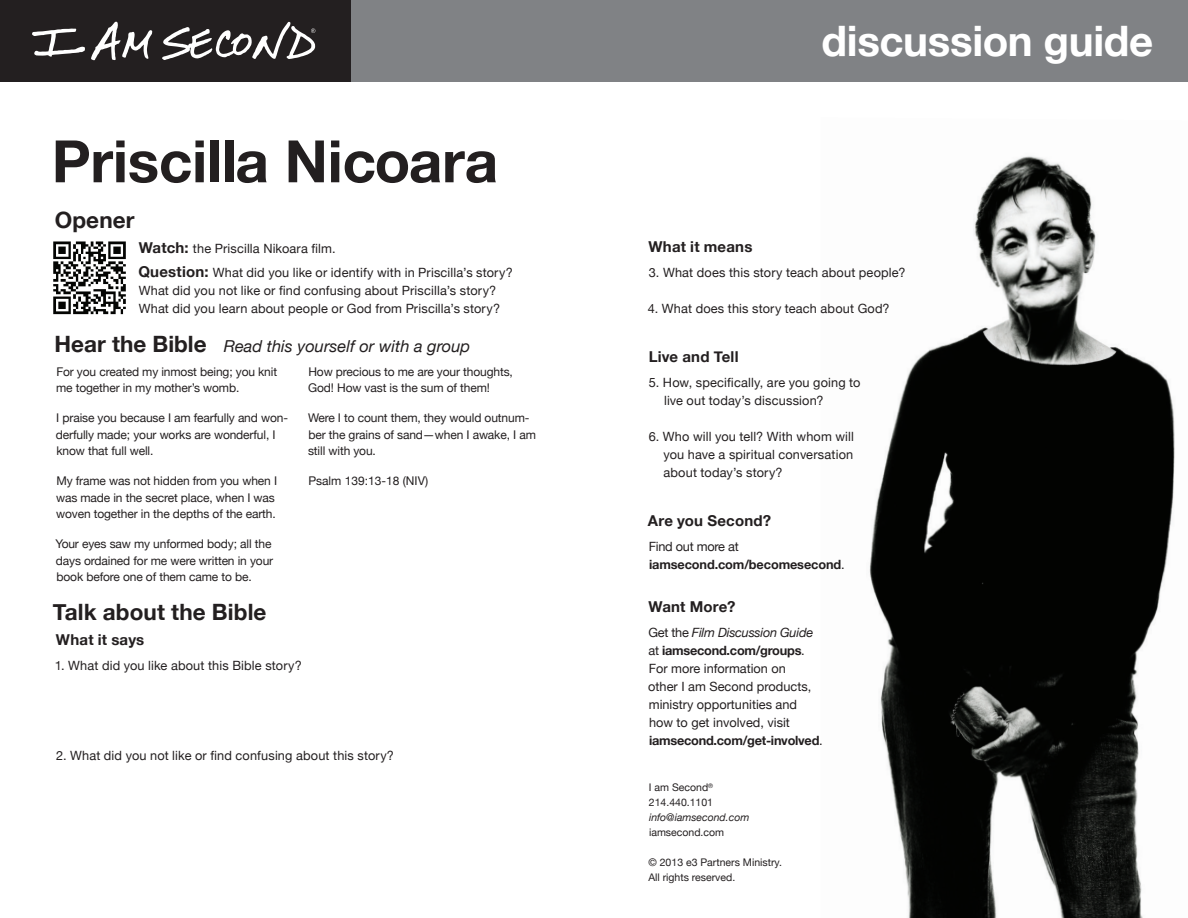
<style>
.page{position:relative;width:1188px;height:918px;background:#fff}
.page>*{position:absolute;margin:0;border:0;box-sizing:border-box;transform-origin:0 0}
.t1{font:700 58.5px "Helvetica Neue";letter-spacing:-.005em;color:#231f20}
.t2{font:700 42px "Helvetica Neue";letter-spacing:-.01em;color:#fff}
.t3{font:700 22.5px "Helvetica Neue";letter-spacing:.005em;color:#231f20}
.t4{font:italic 16.5px "Helvetica Neue";color:#231f20}
.t5{font:700 15px "Helvetica Neue";letter-spacing:.015em;color:#231f20}
.t6{font:12.75px/18px "Helvetica Neue";letter-spacing:.01em;color:#231f20}
.t7{font:700 12.75px/18px "Helvetica Neue";letter-spacing:-.01em;color:#231f20}
.t8{font:12px/16.5px "Helvetica Neue";letter-spacing:-.01em;color:#231f20}
.t9{font:10.5px/15px "Helvetica Neue";color:#231f20}
.t10{font:italic 10.5px "Helvetica Neue";color:#231f20}
.s1{font-weight:700;font-size:15px}
.s2{font-weight:700;font-style:normal;font-size:22.5px}
.s3{font-weight:400}
.s4{font-style:italic}
.s5{font-weight:700}
</style>
<div class="page">
<img style="left:869px;top:156px;width:306px;height:762px">
<div style="left:0;top:0;width:1188px;height:82px;background:#808285"></div>
<div style="left:0;top:0;width:350px;height:82px;background:#231f20"></div>
<svg style="left:32px;top:28px;width:53px;height:29px"></svg>
<svg style="left:91px;top:22px;width:61px;height:39px"></svg>
<svg style="left:162px;top:22px;width:153px;height:38px"></svg>
<img style="left:53px;top:241px;width:73px;height:74px">
<h1 class="t1" style="left:52px;top:109px;width:448px">Priscilla Nicoara</h1>
<h3 class="t3" style="left:55px;top:199px;width:81px">Opener</h3>
<p class="t6" style="left:138px;top:235px;width:376px;line-height:24.8px"><span class="s1">Watch:</span> the Priscilla Nikoara film.<br><span class="s1">Question:</span> What did you like or identify with in Priscilla’s story?</p>
<p class="t6" style="left:139px;top:281px;width:363px">What did you not like or find confusing about Priscilla’s story?<br>What did you learn about people or God from Priscilla’s story?</p>
<p class="t4" style="left:55px;top:332px;width:417px"><span class="s2">Hear the Bible</span> Read this yourself or with a group</p>
<p class="t8" style="left:56px;top:362px;width:223px">For you created my inmost being; you knit me together in my mother’s womb.</p>
<p class="t8" style="left:56px;top:409px;width:234px">I praise you because I am fearfully and won&shy;derfully made; your works are wonderful, I know that full well.</p>
<p class="t8" style="left:56px;top:472px;width:223px">My frame was not hidden from you when I was made in the secret place, when I was woven together in the depths of the earth.</p>
<p class="t8" style="left:55px;top:535px;width:219px">Your eyes saw my unformed body; all the days ordained for me were written in your book before one of them came to be.</p>
<p class="t8" style="left:308px;top:362px;width:206px">How precious to me are your thoughts,<br>God! How vast is the sum of them!</p>
<p class="t8" style="left:308px;top:409px;width:229px">Were I to count them, they would outnum&shy;ber the grains of sand—when I awake, I am still with you.</p>
<p class="t8" style="left:308px;top:472px;width:121px">Psalm 139:13-18 (NIV)</p>
<h3 class="t3" style="left:53px;top:592px;width:215px">Talk about the Bible</h3>
<p class="t5" style="left:56px;top:626px;width:90px">What it says</p>
<p class="t6" style="left:55px;top:655px;width:249px">1. What did you like about this Bible story?</p>
<p class="t6" style="left:56px;top:745px;width:339px">2. What did you not like or find confusing about this story?</p>
<h2 class="t2" style="left:822px;top:3px;width:333px">discussion guide</h2>
<p class="t5" style="left:648px;top:233px;width:105px">What it means</p>
<p class="t6" style="left:649px;top:262px;width:258px">3. What does this story teach about people?</p>
<p class="t6" style="left:648px;top:298px;width:243px">4. What does this story teach about God?</p>
<p class="t5" style="left:649px;top:343px;width:91px">Live and Tell</p>
<p class="t6" style="left:664px;top:373px;width:198px;text-indent:-15px">5. How, specifically, are you going to live out today’s discussion?</p>
<p class="t6" style="left:663px;top:427px;width:192px;text-align:justify;text-indent:-15px">6. Who will you tell? With whom will you have a spiritual conversation about today’s story?</p>
<p class="t5" style="left:648px;top:508px;width:125px">Are you Second?</p>
<p class="t7" style="left:649px;top:537px;width:197px"><span class="s3">Find out more at </span>iamsecond.com/becomesecond<span class="s3">.</span></p>
<p class="t5" style="left:648px;top:593px;width:89px">Want More?</p>
<p class="t6" style="left:648px;top:622px;width:176px">Get the <span class="s4">Film Discussion Guide </span>at <span class="s5">iamsecond.com/groups</span>.<br>For more information on<br>other I am Second products, ministry opportunities and how to get involved, visit <span class="s5">iamsecond.com/get-involved</span>.</p>
<p class="t9" style="left:649px;top:779px;width:66px">I am Second<sup>®<br></sup>214.440.1101</p>
<p class="t10" style="left:649px;top:809px;width:102px">info@iamsecond.com</p>
<p class="t9" style="left:649px;top:824px;width:77px">iamsecond.com</p>
<p class="t9" style="left:648px;top:854px;width:135px">© 2013 e3 Partners Ministry.<br>All rights reserved.</p>
</div>
